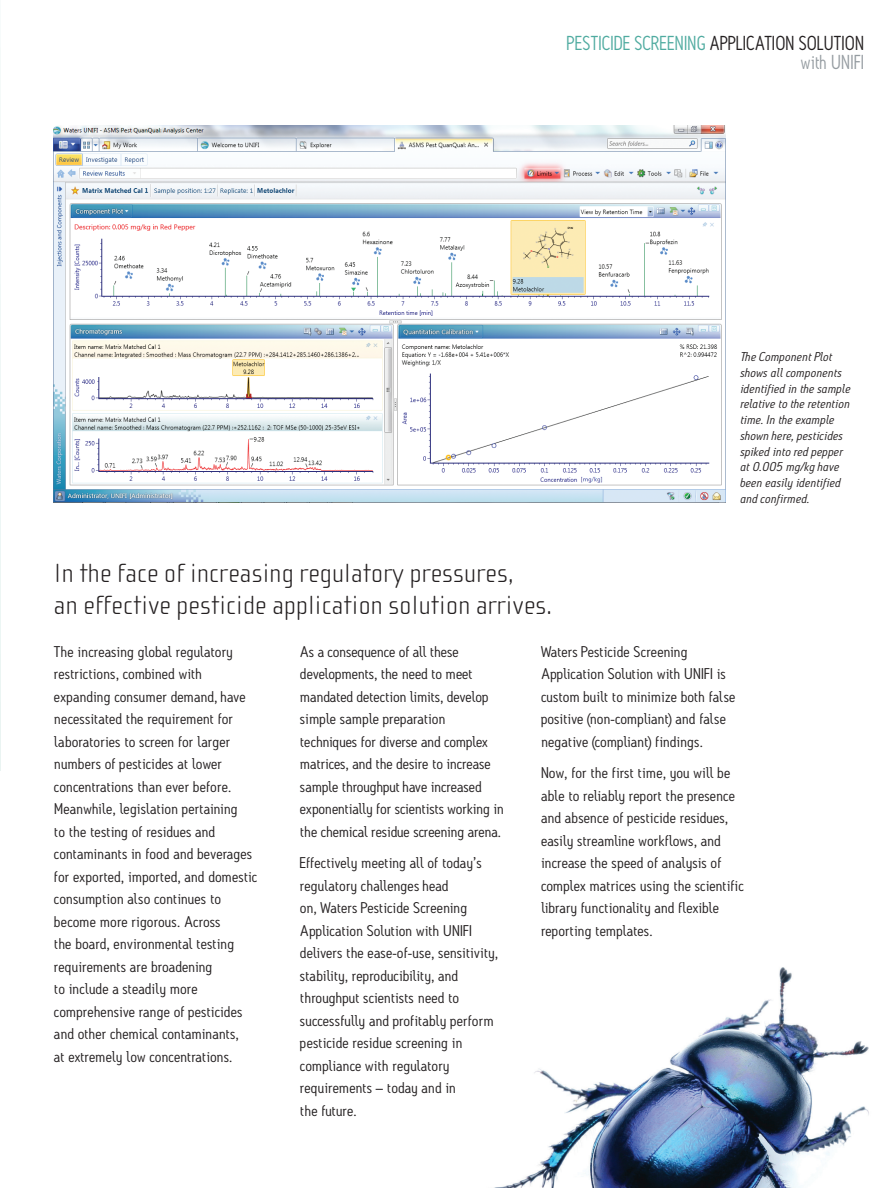
<style>
.page{position:relative;width:891px;height:1188px;background:#fff}
.page>*{position:absolute;margin:0;border:0;box-sizing:border-box;transform-origin:0 0}
.t1{font:100 27px/31.5px "Cholla Sans OT";letter-spacing:.01em;color:#231f20;scale:1.05 1}
.t2{font:19.5px/18.9px "Antitled OT";letter-spacing:.025em;color:#231f20;text-align:right;scale:.92 1}
.t3{font:15px/22.5px "Antitled OT";letter-spacing:.01em;color:#231f20;scale:1.05 1}
.t4{font:italic 12.3px/15.8px "Antitled OT";letter-spacing:.02em;color:#231f20;scale:1.05 1}
.s1{color:#4faba0}
.s2{color:#959ca1}
</style>
<div class="page">
<img style="left:0;top:142px;width:1px;height:628px">
<img style="left:494px;top:967px;width:375px;height:221px">
<img style="left:54px;top:125px;width:671px;height:378px">
<h2 class="t2" style="left:567px;top:33px;width:324px"><span class="s1">PESTICIDE SCREENING</span> APPLICATION SOLUTION <span class="s2">with UNIFI</span></h2>
<h1 class="t1" style="left:54px;top:558px;width:476px">In the face of increasing regulatory pressures,<br>an effective pesticide application solution arrives.</h1>
<p class="t4" style="left:740px;top:349px;width:106px">The Component Plot shows all components identified in the sample relative to the retention time. In the example shown here, pesticides spiked into red pepper at 0.005 mg/kg have been easily identified and confirmed.</p>
<p class="t3" style="left:54px;top:640px;width:195px">The increasing global regulatory restrictions, combined with expanding consumer demand, have necessitated the requirement for laboratories to screen for larger numbers of pesticides at lower concentrations than ever before.<br>Meanwhile, legislation pertaining<br>to the testing of residues and contaminants in food and beverages for exported, imported, and domestic consumption also continues to become more rigorous. Across<br>the board, environmental testing requirements are broadening<br>to include a steadily more comprehensive range of pesticides and other chemical contaminants,<br>at extremely low concentrations.</p>
<p class="t3" style="left:300px;top:640px;width:196px">As a consequence of all these developments, the need to meet mandated detection limits, develop simple sample preparation techniques for diverse and complex matrices, and the desire to increase sample throughput have increased exponentially for scientists working in the chemical residue screening arena.</p>
<p class="t3" style="left:300px;top:852px;width:190px">Effectively meeting all of today’s regulatory challenges head<br>on, Waters Pesticide Screening<br>Application Solution with UNIFI delivers the ease-of-use, sensitivity, stability, reproducibility, and throughput scientists need to successfully and profitably perform pesticide residue screening in compliance with regulatory requirements – today and in<br>the future.</p>
<p class="t3" style="left:541px;top:640px;width:187px">Waters Pesticide Screening Application Solution with UNIFI is custom built to minimize both false positive (non-compliant) and false negative (compliant) findings.</p>
<p class="t3" style="left:541px;top:762px;width:195px">Now, for the first time, you will be able to reliably report the presence and absence of pesticide residues, easily streamline workflows, and increase the speed of analysis of complex matrices using the scientific library functionality and flexible reporting templates.</p>
</div>
